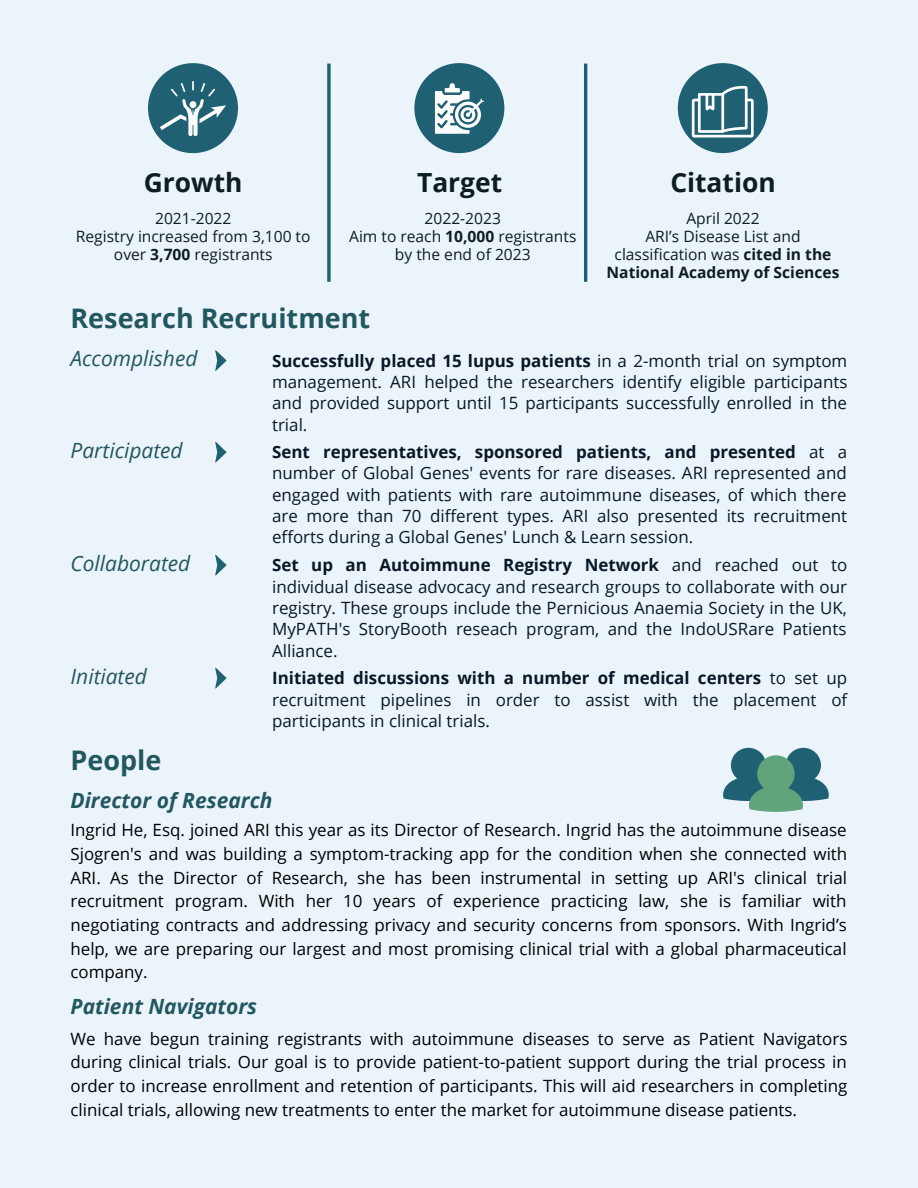
<style>
.page{position:relative;width:918px;height:1188px;background:#ebf4fa}
.page>*{position:absolute;margin:0;border:0;box-sizing:border-box;transform-origin:0 0}
.t1{font:700 27px "Open Sans";color:#235760}
.t2{font:700 26.4px "Open Sans";color:#0c1e21}
.t3{font:italic 21px "Open Sans";color:#235760}
.t4{font:italic 700 21px "Open Sans";color:#235760}
.t5{font:16.95px/21.3px "Open Sans";color:#081827;text-align:justify}
.t6{font:16.95px/23.7px "Open Sans";color:#000;text-align:justify}
.t7{font:15.6px/18px "Open Sans";color:#0c1e21;text-align:center}
.s1{font-weight:700}
</style>
<div class="page">
<svg style="left:327px;top:64px;width:4px;height:218px"></svg>
<hr style="left:584px;top:64px;width:3px;height:218px;background:#1f6172">
<div style="left:148px;top:63px;width:90px;height:90px;background:#1f6172;border-radius:50%"></div>
<svg style="left:160px;top:81px;width:66px;height:55px"></svg>
<div style="left:414px;top:63px;width:90px;height:90px;background:#1f6172;border-radius:50%"></div>
<svg style="left:435px;top:83px;width:49px;height:51px"></svg>
<svg style="left:215px;top:350px;width:11px;height:21px"></svg>
<svg style="left:215px;top:555px;width:11px;height:21px"></svg>
<svg style="left:215px;top:668px;width:11px;height:20px"></svg>
<svg style="left:215px;top:442px;width:11px;height:21px"></svg>
<div style="left:678px;top:63px;width:90px;height:90px;background:#1f6172;border-radius:50%"></div>
<svg style="left:692px;top:85px;width:62px;height:53px"></svg>
<svg style="left:723px;top:748px;width:106px;height:64px"></svg>
<h2 class="t2" style="left:144px;top:164px;width:100px">Growth</h2>
<h2 class="t2" style="left:417px;top:164px;width:87px">Target</h2>
<h2 class="t2" style="left:670px;top:164px;width:107px">Citation</h2>
<p class="t7" style="left:76px;top:209px;width:236px">2021-2022<br>Registry increased from 3,100 to over <span class="s1">3,700</span> registrants</p>
<p class="t7" style="left:349px;top:209px;width:229px">2022-2023<br>Aim to reach <span class="s1">10,000</span> registrants by the end of 2023</p>
<p class="t7" style="left:607px;top:209px;width:234px">April 2022<br>ARI’s Disease List and classification was <span class="s1">cited in the<br>National Academy of Sciences</span></p>
<h1 class="t1" style="left:71px;top:300px;width:301px">Research Recruitment</h1>
<p class="t3" style="left:71px;top:344px;width:128px">Accomplished</p>
<p class="t5" style="left:272px;top:349px;width:577px"><span class="s1">Successfully placed 15 lupus patients</span> in a 2-month trial on symptom management. ARI helped the researchers identify eligible participants and provided support until 15 participants successfully enrolled in the trial.</p>
<p class="t3" style="left:71px;top:436px;width:114px">Participated</p>
<p class="t5" style="left:272px;top:441px;width:577px"><span class="s1">Sent representatives, sponsored patients, and presented</span> at a number of Global Genes' events for rare diseases. ARI represented and engaged with patients with rare autoimmune diseases, of which there are more than 70 different types. ARI also presented its recruitment efforts during a Global Genes' Lunch &amp; Learn session.</p>
<p class="t3" style="left:71px;top:549px;width:121px">Collaborated</p>
<p class="t5" style="left:272px;top:554px;width:577px"><span class="s1">Set up an Autoimmune Registry Network</span> and reached out to individual disease advocacy and research groups to collaborate with our registry. These groups include the Pernicious Anaemia Society in the UK, MyPATH's StoryBooth reseach program, and the IndoUSRare Patients Alliance.</p>
<p class="t3" style="left:71px;top:662px;width:78px">Initiated</p>
<p class="t5" style="left:272px;top:667px;width:577px"><span class="s1">Initiated discussions with a number of medical centers</span> to set up recruitment pipelines in order to assist with the placement of participants in clinical trials.</p>
<h1 class="t1" style="left:71px;top:741px;width:92px">People</h1>
<p class="t4" style="left:71px;top:785px;width:204px">Director of Research</p>
<p class="t6" style="left:71px;top:818px;width:778px">Ingrid He, Esq. joined ARI this year as its Director of Research. Ingrid has the autoimmune disease Sjogren's and was building a symptom-tracking app for the condition when she connected with ARI. As the Director of Research, she has been instrumental in setting up ARI's clinical trial recruitment program. With her 10 years of experience practicing law, she is familiar with negotiating contracts and addressing privacy and security concerns from sponsors. With Ingrid’s help, we are preparing our largest and most promising clinical trial with a global pharmaceutical company.</p>
<p class="t4" style="left:71px;top:991px;width:188px">Patient Navigators</p>
<p class="t6" style="left:71px;top:1026px;width:778px">We have begun training registrants with autoimmune diseases to serve as Patient Navigators during clinical trials. Our goal is to provide patient-to-patient support during the trial process in order to increase enrollment and retention of participants. This will aid researchers in completing clinical trials, allowing new treatments to enter the market for autoimmune disease patients.</p>
</div>
